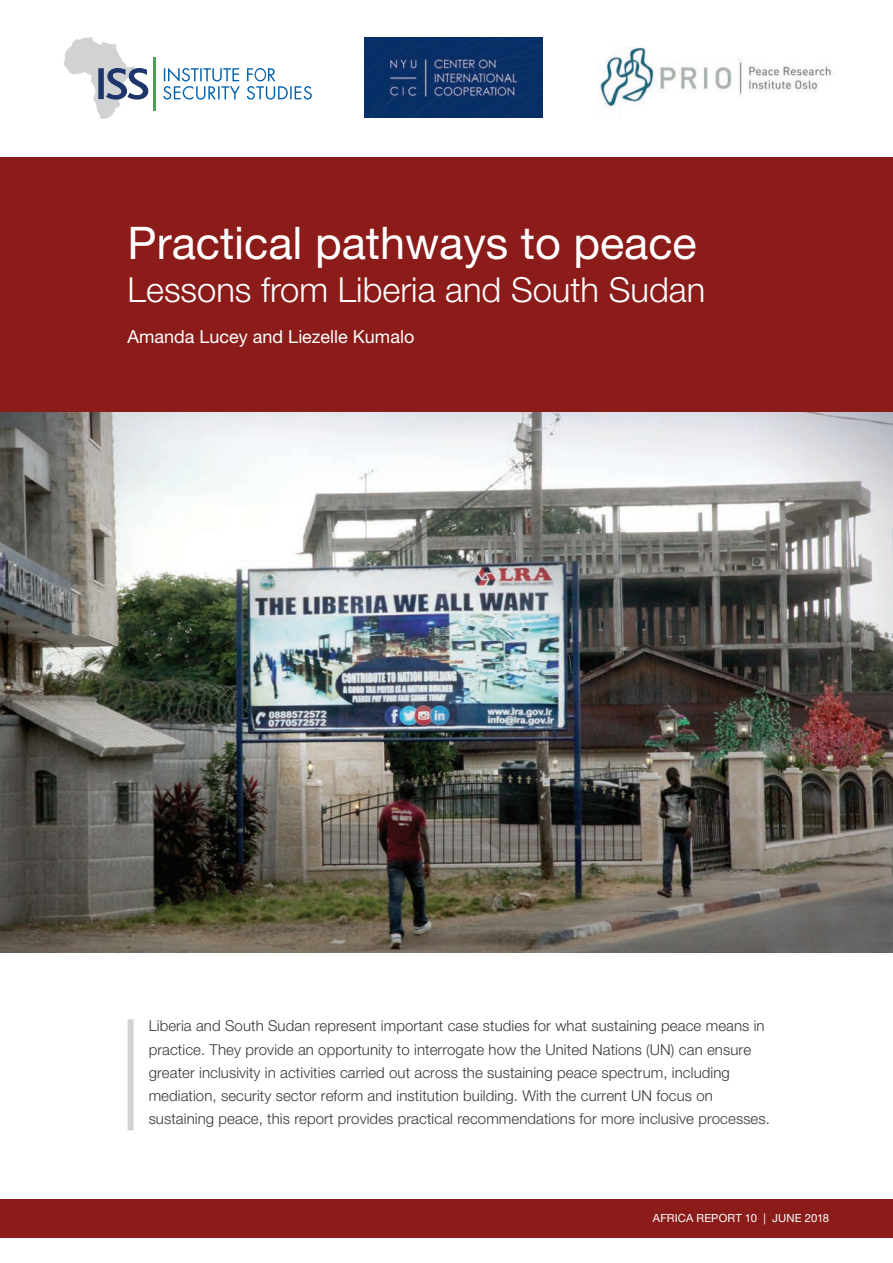
<style>
.page{position:relative;width:893px;height:1263px;background:#fff}
.page>*{position:absolute;margin:0;border:0;box-sizing:border-box;transform-origin:0 0}
.t1{font:45px "Helvetica Neue LT Std";color:#fff}
.t2{font:300 34.5px "Helvetica Neue LT Std";color:#fff}
.t3{font:18px "Helvetica Neue LT Std";color:#fff}
.t4{font:300 15px/23.2px "Helvetica Neue LT Std";letter-spacing:.005em;color:#373839}
.t5{font:11.25px "Helvetica Neue LT Std";letter-spacing:.015em;color:#fff}
</style>
<div class="page">
<div style="left:0;top:1199px;width:893px;height:38px;background:#8b1c1a"></div>
<svg style="left:163px;top:68px;width:149px;height:32px"></svg>
<hr style="left:154px;top:57px;width:2px;height:54px;background:#48a154">
<svg style="left:64px;top:37px;width:85px;height:82px"></svg>
<div style="left:0;top:157px;width:893px;height:255px;background:#8b1c1a"></div>
<img style="left:0;top:412px;width:893px;height:540px">
<div style="left:128px;top:1019px;width:6px;height:111px;background:#d1d2d4"></div>
<img style="left:364px;top:37px;width:179px;height:80px">
<img style="left:599px;top:47px;width:232px;height:60px">
<h1 class="t1" style="left:128px;top:216px;width:571px">Practical pathways to peace</h1>
<h2 class="t2" style="left:128px;top:268px;width:579px">Lessons from Liberia and South Sudan</h2>
<p class="t3" style="left:128px;top:326px;width:288px">Amanda Lucey and Liezelle Kumalo</p>
<p class="t4" style="left:149px;top:1014px;width:623px">Liberia and South Sudan represent important case studies for what sustaining peace means in practice. They provide an opportunity to interrogate how the United Nations (UN) can ensure greater inclusivity in activities carried out across the sustaining peace spectrum, including mediation, security sector reform and institution building. With the current UN focus on sustaining peace, this report provides practical recommendations for more inclusive processes.</p>
<p class="t5" style="left:653px;top:1211px;width:178px">AFRICA REPORT 10 | JUNE 2018</p>
</div>
